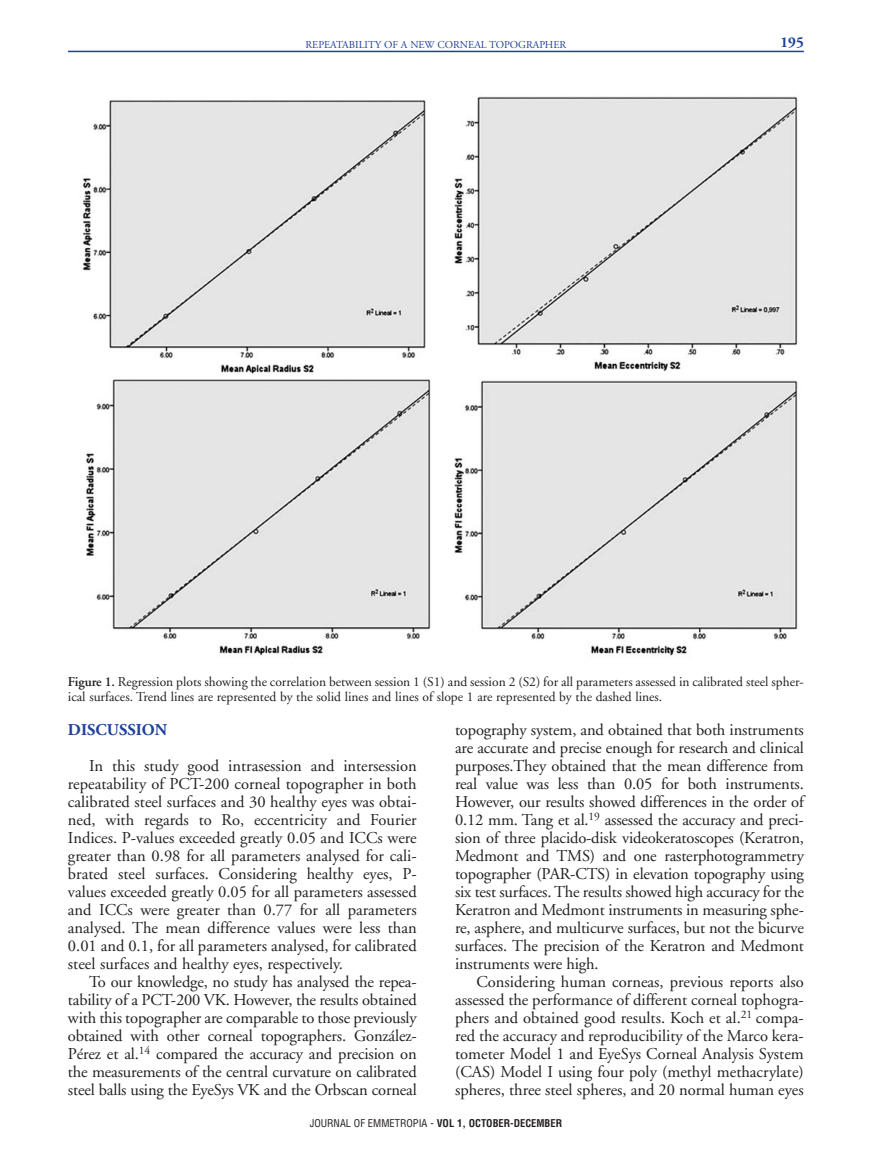
<style>
.page{position:relative;width:872px;height:1170px;background:#fff}
.page>*{position:absolute;margin:0;border:0;box-sizing:border-box;transform-origin:0 0}
.t1{font:16.5px/18px "Adobe Garamond";letter-spacing:-.01em;color:#231f20;text-align:justify}
.t2{font:700 16.5px "Adobe Garamond";color:#1f419a}
.t3{font:700 15px "Adobe Garamond";color:#1f419a}
.t4{font:13.5px/15px "Adobe Garamond";color:#231f20}
.t5{font:700 condensed 10.5px "Helvetica";color:#231f20}
.t6{font:10.5px "Adobe Garamond";color:#1f419a}
.s1{font-weight:600}
.s2{font-weight:400}
</style>
<div class="page">
<hr style="left:68px;top:51px;width:736px;height:1px;background:#1f419a">
<img style="left:82px;top:96px;width:717px;height:560px">
<p class="t6" style="left:305px;top:40px;width:262px">REPEATABILITY OF A NEW CORNEAL TOPOGRAPHER</p>
<p class="t3" style="left:780px;top:36px;width:25px">195</p>
<p class="t4" style="left:68px;top:675px;width:737px"><span class="s1">Figure 1.</span> Regression plots showing the correlation between session 1 (S1) and session 2 (S2) for all parameters assessed in calibrated steel spher&shy;ical surfaces. Trend lines are represented by the solid lines and lines of slope 1 are represented by the dashed lines.</p>
<p class="t2" style="left:68px;top:723px;width:101px">DISCUSSION</p>
<p class="t1" style="left:68px;top:758px;width:350px;text-indent:21px">In this study good intrasession and intersession repeatability of PCT-200 corneal topographer in both calibrated steel surfaces and 30 healthy eyes was obtai&shy;ned, with regards to Ro, eccentricity and Fourier Indices. P-values exceeded greatly 0.05 and ICCs were greater than 0.98 for all parameters analysed for cali&shy;brated steel surfaces. Considering healthy eyes, P&shy;values exceeded greatly 0.05 for all parameters assessed and ICCs were greater than 0.77 for all parameters analysed. The mean difference values were less than 0.01 and 0.1, for all parameters analysed, for calibrated steel surfaces and healthy eyes, respectively.</p>
<p class="t1" style="left:68px;top:974px;width:350px;text-indent:21px">To our knowledge, no study has analysed the repea&shy;tability of a PCT-200 VK. However, the results obtained with this topographer are comparable to those previously obtained with other corneal topographers. González-Pérez et al.<sup>14</sup> compared the accuracy and precision on the measurements of the central curvature on calibrated steel balls using the EyeSys VK and the Orbscan corneal</p>
<p class="t1" style="left:455px;top:722px;width:350px">topography system, and obtained that both instruments are accurate and precise enough for research and clinical purposes.They obtained that the mean difference from real value was less than 0.05 for both instruments.<br>However, our results showed differences in the order of 0.12 mm. Tang et al.<sup>19</sup> assessed the accuracy and preci&shy;sion of three placido-disk videokeratoscopes (Keratron, Medmont and TMS) and one rasterphotogrammetry topographer (PAR-CTS) in elevation topography using six test surfaces. The results showed high accuracy for the Keratron and Medmont instruments in measuring sphe&shy;re, asphere, and multicurve surfaces, but not the bicurve surfaces. The precision of the Keratron and Medmont instruments were high.</p>
<p class="t1" style="left:455px;top:974px;width:350px;text-indent:21px">Considering human corneas, previous reports also assessed the performance of different corneal tophogra&shy;phers and obtained good results. Koch et al.<sup>21</sup> compa&shy;red the accuracy and reproducibility of the Marco kera&shy;tometer Model 1 and EyeSys Corneal Analysis System (CAS) Model I using four poly (methyl methacrylate) spheres, three steel spheres, and 20 normal human eyes</p>
<p class="t5" style="left:310px;top:1119px;width:254px"><span class="s2">JOURNAL OF EMMETROPIA -</span> VOL 1, OCTOBER-DECEMBER</p>
</div>
